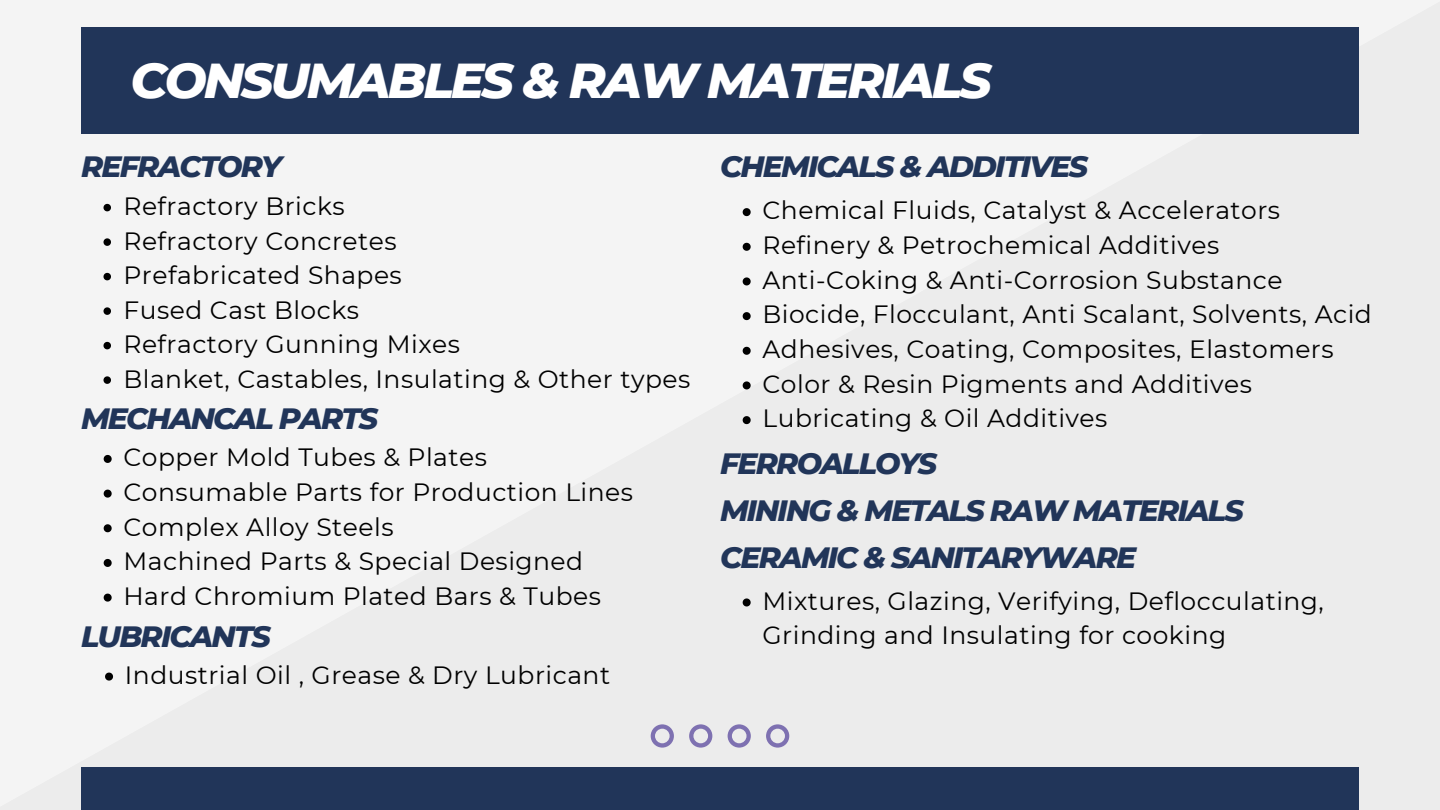
<style>
.page{position:relative;width:1440px;height:810px;background:#ececec}
.page>*{position:absolute;margin:0;border:0;box-sizing:border-box;transform-origin:0 0}
.t1{font:italic 800 50px "Montserrat";letter-spacing:-.06em;color:#fff}
.t2{font:italic 800 30px/47.1px "Montserrat";letter-spacing:-.06em;color:#213559}
.t3{font:25px/34.7px "Montserrat";letter-spacing:.02em;color:#000}
</style>
<div class="page">
<svg style="left:651px;top:724px;width:138px;height:24px;background:#c9c5d9"></svg>
<div style="left:81px;top:767px;width:1278px;height:43px;background:#213559"></div>
<div style="left:81px;top:27px;width:1278px;height:107px;background:#213559"></div>
<svg style="left:104px;top:204px;width:7px;height:7px"></svg>
<svg style="left:104px;top:238px;width:7px;height:8px"></svg>
<svg style="left:104px;top:273px;width:7px;height:7px"></svg>
<svg style="left:104px;top:307px;width:7px;height:8px"></svg>
<svg style="left:104px;top:342px;width:7px;height:7px"></svg>
<svg style="left:104px;top:376px;width:7px;height:8px"></svg>
<svg style="left:743px;top:208px;width:8px;height:8px"></svg>
<svg style="left:743px;top:243px;width:8px;height:8px"></svg>
<svg style="left:743px;top:277px;width:8px;height:8px"></svg>
<svg style="left:743px;top:312px;width:8px;height:8px"></svg>
<svg style="left:743px;top:347px;width:8px;height:8px"></svg>
<svg style="left:743px;top:381px;width:8px;height:8px"></svg>
<svg style="left:743px;top:416px;width:8px;height:8px"></svg>
<svg style="left:104px;top:455px;width:8px;height:8px"></svg>
<svg style="left:104px;top:490px;width:8px;height:8px"></svg>
<svg style="left:104px;top:524px;width:8px;height:8px"></svg>
<svg style="left:104px;top:559px;width:8px;height:8px"></svg>
<svg style="left:104px;top:594px;width:8px;height:8px"></svg>
<svg style="left:105px;top:673px;width:8px;height:8px"></svg>
<svg style="left:743px;top:598px;width:8px;height:8px"></svg>
<h1 class="t1" style="left:130px;top:50px;width:863px">CONSUMABLES &amp; RAW MATERIALS</h1>
<p class="t2" style="left:81px;top:143px;width:203px">REFRACTORY</p>
<p class="t2" style="left:720px;top:143px;width:370px">CHEMICALS &amp; ADDITIVES</p>
<p class="t3" style="left:123px;top:189px;width:568px">Refractory Bricks<br>Refractory Concretes<br>Prefabricated Shapes<br>Fused Cast Blocks<br>Refractory Gunning Mixes<br>Blanket, Castables, Insulating &amp; Other types</p>
<p class="t2" style="left:81px;top:395px;width:299px">MECHANCAL PARTS</p>
<p class="t3" style="left:762px;top:193px;width:611px">Chemical Fluids, Catalyst &amp; Accelerators Refinery &amp; Petrochemical Additives Anti-Coking &amp; Anti-Corrosion Substance Biocide, Flocculant, Anti Scalant, Solvents, Acid Adhesives, Coating, Composites, Elastomers Color &amp; Resin Pigments and Additives Lubricating &amp; Oil Additives</p>
<p class="t3" style="left:123px;top:440px;width:365px">Copper Mold Tubes &amp; Plates</p>
<p class="t2" style="left:720px;top:439px;width:219px">FERROALLOYS</p>
<p class="t3" style="left:123px;top:475px;width:511px">Consumable Parts for Production Lines<br>Complex Alloy Steels<br>Machined Parts &amp; Special Designed<br>Hard Chromium Plated Bars &amp; Tubes</p>
<p class="t2" style="left:81px;top:612px;width:191px">LUBRICANTS</p>
<p class="t3" style="left:125px;top:658px;width:487px">Industrial Oil , Grease &amp; Dry Lubricant</p>
<p class="t2" style="left:720px;top:487px;width:525px">MINING &amp; METALS RAW MATERIALS<br>CERAMIC &amp; SANITARYWARE</p>
<p class="t3" style="left:762px;top:584px;width:563px">Mixtures, Glazing, Verifying, Deflocculating,<br>Grinding and Insulating for cooking</p>
</div>
